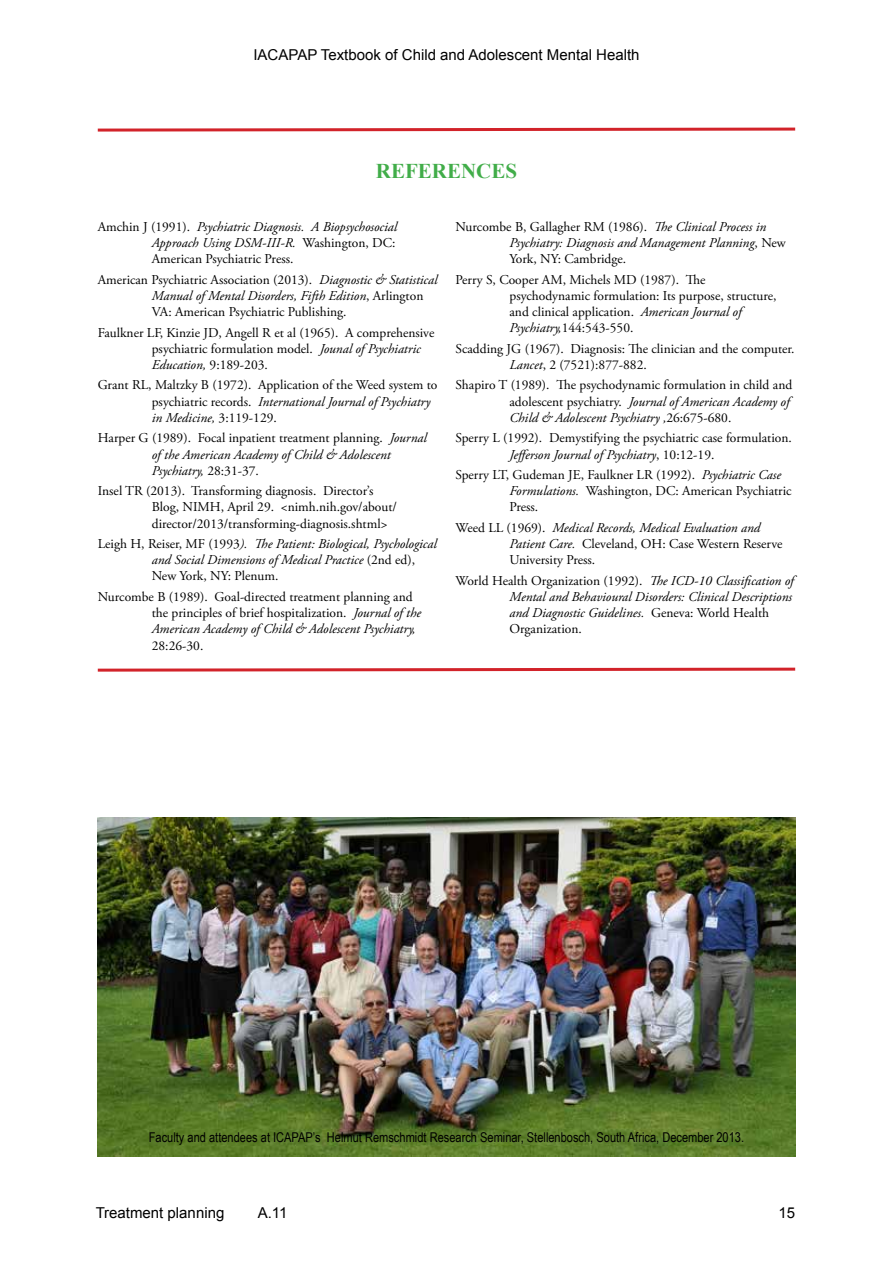
<style>
.page{position:relative;width:893px;height:1263px;background:#fff}
.page>*{position:absolute;margin:0;border:0;box-sizing:border-box;transform-origin:0 0}
.t1{font:700 21px "Times New Roman";color:#41ad49}
.t2{font:15px "Arial";color:#000}
.t3{font:13.5px/16.2px "Adobe Garamond Pro";color:#000}
.t4{font:italic 13.5px/16.2px "Adobe Garamond Pro";color:#000}
.t5{font:13.5px "Arial Narrow";color:#000}
.s1{font-style:normal}
.s2{font-style:italic}
</style>
<div class="page">
<svg style="left:97px;top:127px;width:699px;height:5px"></svg>
<svg style="left:97px;top:667px;width:699px;height:5px"></svg>
<img style="left:98px;top:818px;width:697px;height:339px">
<p class="t2" style="left:253px;top:45px;width:388px">IACAPAP Textbook of Child and Adolescent Mental Health</p>
<h1 class="t1" style="left:376px;top:157px;width:143px">REFERENCES</h1>
<p class="t4" style="left:152px;top:219px;width:247px;text-indent:-54px"><span class="s1">Amchin J (1991).</span> Psychiatric Diagnosis. A Biopsychosocial<br>Approach Using DSM-III-R. <span class="s1">Washington, DC:<br>American Psychiatric Press.</span></p>
<p class="t3" style="left:152px;top:272px;width:287px;text-indent:-54px">American Psychiatric Association (2013). <span class="s2">Diagnostic &amp; Statistical<br>Manual of Mental Disorders, Fifth Edition</span>, Arlington<br>VA: American Psychiatric Publishing.</p>
<p class="t3" style="left:152px;top:325px;width:284px;text-indent:-54px">Faulkner LF, Kinzie JD, Angell R et al (1965). A comprehensive psychiatric formulation model. <span class="s2">Jounal of Psychiatric<br>Education,</span> 9:189-203.</p>
<p class="t3" style="left:152px;top:378px;width:287px;text-indent:-54px">Grant RL, Maltzky B (1972). Application of the Weed system to psychiatric records. <span class="s2">International Journal of Psychiatry in Medicine,</span> 3:119-129.</p>
<p class="t4" style="left:152px;top:430px;width:276px;text-indent:-54px"><span class="s1">Harper G (1989). Focal inpatient treatment planning.</span> Journal of the American Academy of Child &amp; Adolescent<br>Psychiatry, <span class="s1">28:31-37.</span></p>
<p class="t3" style="left:152px;top:483px;width:247px;text-indent:-54px">Insel TR (2013). Transforming diagnosis. Director’s<br>Blog, NIMH, April 29. &lt;nimh.nih.gov/about/ director/2013/transforming-diagnosis.shtml&gt;</p>
<p class="t4" style="left:152px;top:536px;width:287px;text-indent:-54px"><span class="s1">Leigh H, Reiser, MF (1993</span>). The Patient: Biological, Psychological and Social Dimensions of Medical Practice <span class="s1">(2nd ed),<br>New York, NY: Plenum.</span></p>
<p class="t3" style="left:152px;top:589px;width:271px;text-indent:-54px">Nurcombe B (1989). Goal-directed treatment planning and the principles of brief hospitalization. <span class="s2">Journal of the<br>American Academy of Child &amp; Adolescent Psychiatry,</span></p>
<p class="t3" style="left:152px;top:638px;width:53px">28:26-30.</p>
<p class="t4" style="left:509px;top:219px;width:278px;text-indent:-54px"><span class="s1">Nurcombe B, Gallagher RM (1986).</span> The Clinical Process in<br>Psychiatry: Diagnosis and Management Planning<span class="s1">, New<br>York, NY: Cambridge.</span></p>
<p class="t3" style="left:509px;top:272px;width:269px;text-indent:-54px">Perry S, Cooper AM, Michels MD (1987). The psychodynamic formulation: Its purpose, structure, and clinical application. <span class="s2">American Journal of Psychiatry,</span>144:543-550.</p>
<p class="t3" style="left:509px;top:341px;width:287px;text-indent:-54px">Scadding JG (1967). Diagnosis: The clinician and the computer.<br><span class="s2">Lancet</span>, 2 (7521):877-882.</p>
<p class="t3" style="left:509px;top:378px;width:284px;text-indent:-54px">Shapiro T (1989). The psychodynamic formulation in child and adolescent psychiatry. <span class="s2">Journal of American Academy of<br>Child &amp; Adolescent Psychiatry ,</span>26:675-680.</p>
<p class="t3" style="left:509px;top:430px;width:284px;text-indent:-54px">Sperry L (1992). Demystifying the psychiatric case formulation.<br><span class="s2">Jefferson Journal of Psychiatry</span>, 10:12-19.</p>
<p class="t3" style="left:509px;top:467px;width:284px;text-indent:-54px">Sperry LT, Gudeman JE, Faulkner LR (1992). <span class="s2">Psychiatric Case<br>Formulations.</span> Washington, DC: American Psychiatric<br>Press.</p>
<p class="t3" style="left:509px;top:520px;width:274px;text-indent:-54px">Weed LL (1969). <span class="s2">Medical Records, Medical Evaluation and<br>Patient Care.</span> Cleveland, OH: Case Western Reserve<br>University Press.</p>
<p class="t4" style="left:509px;top:573px;width:286px;text-indent:-54px"><span class="s1">World Health Organization (1992).</span> The ICD-10 Classification of Mental and Behavioural Disorders: Clinical Descriptions and Diagnostic Guidelines. <span class="s1">Geneva: World Health Organization.</span></p>
<p class="t5" style="left:149px;top:1128px;width:597px">Faculty and attendees at ICAPAP’s Helmut Remschmidt Research Seminar, Stellenbosch, South Africa, December 2013.</p>
<p class="t2" style="left:96px;top:1202px;width:130px">Treatment planning</p>
<p class="t2" style="left:258px;top:1202px;width:31px">A.11</p>
<p class="t2" style="left:778px;top:1203px;width:18px">15</p>
</div>
